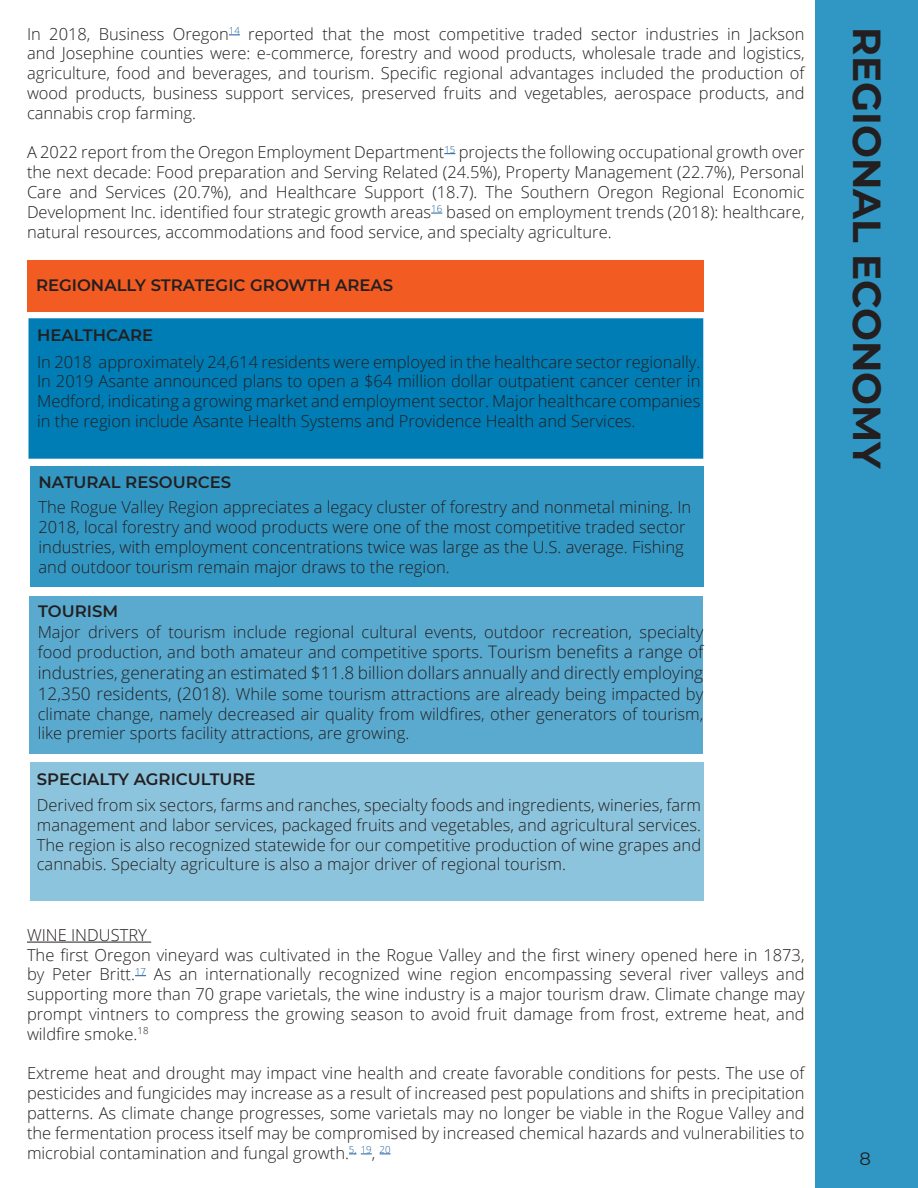
<style>
.page{position:relative;width:918px;height:1188px;background:#fff}
.page>*{position:absolute;margin:0;border:0;box-sizing:border-box;transform-origin:0 0}
.t1{font:700 39px "Montserrat";color:#231f20}
.t2{font:18px "Montserrat";color:#231f20}
.t3{font:300 17.25px "Open Sans";color:#231f20}
.t4{font:300 16.5px/19.8px "Open Sans";color:#231f20;text-align:justify}
.t5{font:600 16.5px "Montserrat";color:#231f20}
.s1{font-size:17.25px}
</style>
<div class="page">
<div style="left:815px;top:0;width:103px;height:1188px;background:#3096c3"></div>
<hr style="left:27px;top:942px;width:124px;height:1px;background:#231f20">
<svg style="left:349px;top:1154px;width:23px;height:1px"></svg>
<div style="left:29px;top:596px;width:673px;height:158px;background:#5aaacf"></div>
<div style="left:30px;top:466px;width:673px;height:121px;background:#3397c3"></div>
<div style="left:30px;top:762px;width:673px;height:139px;background:#8dc4dd"></div>
<div style="left:29px;top:318px;width:674px;height:141px;background:#007db5;border:2px solid #007db5"></div>
<div style="left:27px;top:261px;width:676px;height:51px;background:#f25b21"></div>
<p class="t4" style="left:27px;top:23px;width:779px">In 2018, Business Oregon<sup>14</sup> reported that the most competitive traded sector industries in Jackson and Josephine counties were: e-commerce, forestry and wood products, wholesale trade and logistics, agriculture, food and beverages, and tourism. Specific regional advantages included the production of wood products, business support services, preserved fruits and vegetables, aerospace products, and cannabis crop farming.</p>
<p class="t4" style="left:27px;top:142px;width:779px">A 2022 report from the Oregon Employment Department<sup>15</sup> projects the following occupational growth over the next decade: Food preparation and Serving Related (24.5%), Property Management (22.7%), Personal Care and Services (20.7%), and Healthcare Support (18.7). The Southern Oregon Regional Economic Development Inc. identified four strategic growth areas<sup>16</sup> based on employment trends (2018): healthcare, natural resources, accommodations and food service, and specialty agriculture.</p>
<p class="t5" style="left:36px;top:274px;width:359px">REGIONALLY STRATEGIC GROWTH AREAS</p>
<p class="t5" style="left:37px;top:323px;width:118px">HEALTHCARE</p>
<p class="t4" style="left:37px;top:351px;width:665px">In 2018 approximately 24,614 residents were employed in the healthcare sector regionally.<br>In 2019 Asante announced plans to open a $64 million dollar outpatient cancer center in Medford, indicating a growing market and employment sector. Major healthcare companies in the region include Asante Health Systems and Providence Health and Services.</p>
<p class="t5" style="left:39px;top:470px;width:194px">NATURAL RESOURCES</p>
<p class="t4" style="left:39px;top:497px;width:654px;text-align:left">The Rogue Valley Region appreciates a legacy cluster of forestry and nonmetal mining. In 2018, local forestry and wood products were one of the most competitive traded sector industries, with employment concentrations twice was large as the U.S. average. Fishing and outdoor tourism remain major draws to the region.</p>
<p class="t5" style="left:38px;top:599px;width:82px">TOURISM</p>
<p class="t4" style="left:38px;top:621px;width:667px;line-height:20.7px">Major drivers of tourism include regional cultural events, outdoor recreation, specialty food production, and both amateur and competitive sports. <span class="s1">Tourism benefits a range of</span></p>
<p class="t3" style="left:38px;top:661px;width:667px">industries, generating an estimated $11.8 billion dollars annually and directly employing</p>
<p class="t4" style="left:38px;top:683px;width:667px"><span class="s1">12,350 residents, (2018).</span> While some tourism attractions are already being impacted by climate change, namely decreased air quality from wildfires, other generators of tourism, like premier sports facility attractions, are growing.</p>
<p class="t5" style="left:37px;top:768px;width:220px">SPECIALTY AGRICULTURE</p>
<p class="t4" style="left:37px;top:795px;width:666px">Derived from six sectors, farms and ranches, specialty foods and ingredients, wineries, farm management and labor services, packaged fruits and vegetables, and agricultural services.<br>The region is also recognized statewide for our competitive production of wine grapes and cannabis. Specialty agriculture is also a major driver of regional tourism.</p>
<p class="t4" style="left:27px;top:925px;width:121px">WINE INDUSTRY</p>
<p class="t4" style="left:27px;top:944px;width:779px">The first Oregon vineyard was cultivated in the Rogue Valley and the first winery opened here in 1873, by Peter Britt.<sup>17</sup> As an internationally recognized wine region encompassing several river valleys and supporting more than 70 grape varietals, the wine industry is a major tourism draw. Climate change may prompt vintners to compress the growing season to avoid fruit damage from frost, extreme heat, and wildfire smoke.<sup>18</sup></p>
<p class="t4" style="left:27px;top:1063px;width:779px">Extreme heat and drought may impact vine health and create favorable conditions for pests. The use of pesticides and fungicides may increase as a result of increased pest populations and shifts in precipitation patterns. As climate change progresses, some varietals may no longer be viable in the Rogue Valley and the fermentation process itself may be compromised by increased chemical hazards and vulnerabilities to microbial contamination and fungal growth.<sup>5,</sup> <sup>19</sup>, <sup>20</sup></p>
<p class="t1" style="left:895px;top:27px;width:444px;rotate:90deg">REGIONAL ECONOMY</p>
<p class="t2" style="left:859px;top:1147px;width:13px">8</p>
</div>
